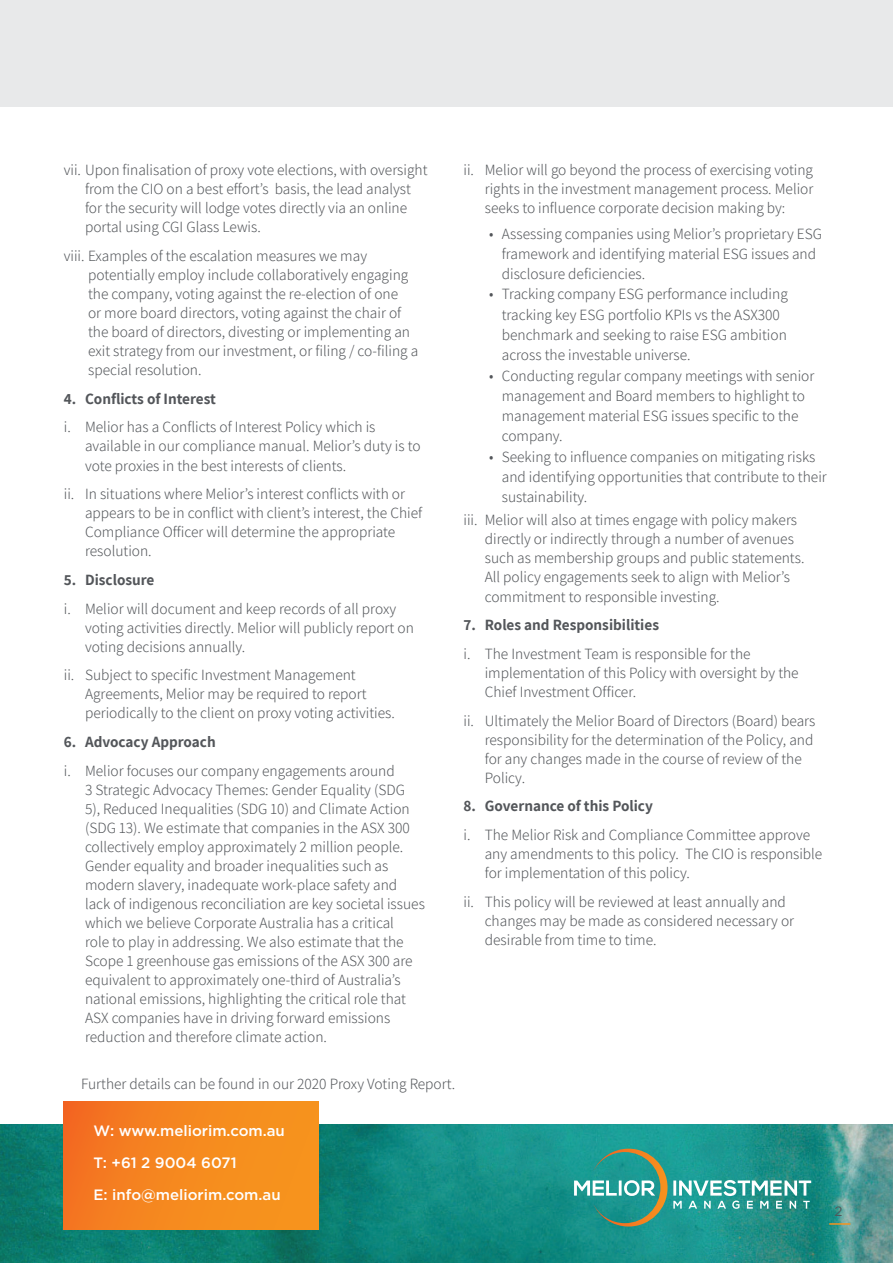
<style>
.page{position:relative;width:893px;height:1263px;background:#fff}
.page>*{position:absolute;margin:0;border:0;box-sizing:border-box;transform-origin:0 0}
.Body_2_numbers2{font:300 15.3px/19px "Assistant";color:#53565a}
.t1{font:700 15.3px "Assistant";color:#53565a}
.Contact_details{font:500 15px "Gotham";color:#fff}
.Page_number{font:13.5px "Gotham";color:#53565a}
</style>
<div class="page">
<img style="left:0;top:1125px;width:893px;height:138px">
<div style="left:0;top:0;width:893px;height:106px;background:#e8e9ea"></div>
<hr style="left:829px;top:1223px;width:21px;height:2px;background:#f7931d">
<div style="left:64px;top:1102px;width:255px;height:127px;background:linear-gradient(to right,#f47422,#f7991d)"></div>
<svg style="left:574px;top:1149px;width:93px;height:77px;background:#449e8d"></svg>
<svg style="left:673px;top:1180px;width:138px;height:29px"></svg>
<p class="Body_2_numbers2" style="left:85px;top:160px;width:344px;text-indent:-21px">vii. Upon finalisation of proxy vote elections, with oversight from the CIO on a best effort’s basis, the lead analyst for the security will lodge votes directly via an online portal using CGI Glass Lewis.</p>
<p class="Body_2_numbers2" style="left:88px;top:245px;width:332px;text-indent:-24px">viii. Examples of the escalation measures we may potentially employ include collaboratively engaging the company, voting against the re-election of one<br>or more board directors, voting against the chair of the board of directors, divesting or implementing an exit strategy from our investment, or filing / co-filing a special resolution.</p>
<p class="t1" style="left:64px;top:388px;width:154px">4. Conflicts of Interest</p>
<p class="Body_2_numbers2" style="left:85px;top:417px;width:337px;text-indent:-21px">i. Melior has a Conflicts of Interest Policy which is available in our compliance manual. Melior’s duty is to vote proxies in the best interests of clients.</p>
<p class="Body_2_numbers2" style="left:85px;top:484px;width:339px;text-indent:-21px">ii. In situations where Melior’s interest conflicts with or appears to be in conflict with client’s interest, the Chief Compliance Officer will determine the appropriate resolution.</p>
<p class="t1" style="left:64px;top:569px;width:92px">5. Disclosure</p>
<p class="Body_2_numbers2" style="left:85px;top:598px;width:330px;text-indent:-21px">i. Melior will document and keep records of all proxy voting activities directly. Melior will publicly report on voting decisions annually.</p>
<p class="Body_2_numbers2" style="left:85px;top:665px;width:311px;text-indent:-21px">ii. Subject to specific Investment Management<br>Agreements, Melior may be required to report periodically to the client on proxy voting activities.</p>
<p class="t1" style="left:64px;top:731px;width:153px">6. Advocacy Approach</p>
<p class="Body_2_numbers2" style="left:85px;top:760px;width:341px;text-indent:-21px">i. Melior focuses our company engagements around<br>3 Strategic Advocacy Themes: Gender Equality (SDG<br>5), Reduced Inequalities (SDG 10) and Climate Action (SDG 13). We estimate that companies in the ASX 300 collectively employ approximately 2 million people.<br>Gender equality and broader inequalities such as modern slavery, inadequate work-place safety and lack of indigenous reconciliation are key societal issues which we believe Corporate Australia has a critical<br>role to play in addressing. We also estimate that the Scope 1 greenhouse gas emissions of the ASX 300 are equivalent to approximately one-third of Australia’s national emissions, highlighting the critical role that ASX companies have in driving forward emissions reduction and therefore climate action.</p>
<p class="Body_2_numbers2" style="left:485px;top:160px;width:330px;text-align:justify;text-indent:-21px">ii. Melior will go beyond the process of exercising voting rights in the investment management process. Melior seeks to influence corporate decision making by:</p>
<p class="Body_2_numbers2" style="left:502px;top:223px;width:322px;line-height:20.2px;text-indent:-13px">• Assessing companies using Melior’s proprietary ESG framework and identifying material ESG issues and disclosure deficiencies.</p>
<p class="Body_2_numbers2" style="left:502px;top:283px;width:288px;line-height:20.2px;text-indent:-13px">• Tracking company ESG performance including tracking key ESG portfolio KPIs vs the ASX300 benchmark and seeking to raise ESG ambition across the investable universe.</p>
<p class="Body_2_numbers2" style="left:502px;top:364px;width:314px;line-height:20.2px;text-indent:-13px">• Conducting regular company meetings with senior management and Board members to highlight to management material ESG issues specific to the company.</p>
<p class="Body_2_numbers2" style="left:502px;top:445px;width:327px;line-height:20.2px;text-indent:-13px">• Seeking to influence companies on mitigating risks and identifying opportunities that contribute to their sustainability.</p>
<p class="Body_2_numbers2" style="left:485px;top:510px;width:321px;text-indent:-21px">iii. Melior will also at times engage with policy makers directly or indirectly through a number of avenues such as membership groups and public statements.<br>All policy engagements seek to align with Melior’s commitment to responsible investing.</p>
<p class="t1" style="left:463px;top:614px;width:197px">7. Roles and Responsibilities</p>
<p class="Body_2_numbers2" style="left:485px;top:643px;width:315px;text-indent:-21px">i. The Investment Team is responsible for the implementation of this Policy with oversight by the<br>Chief Investment Officer.</p>
<p class="Body_2_numbers2" style="left:485px;top:710px;width:332px;text-indent:-21px">ii. Ultimately the Melior Board of Directors (Board) bears responsibility for the determination of the Policy, and for any changes made in the course of review of the Policy.</p>
<p class="t1" style="left:463px;top:796px;width:191px">8. Governance of this Policy</p>
<p class="Body_2_numbers2" style="left:485px;top:824px;width:339px;text-indent:-21px">i. The Melior Risk and Compliance Committee approve any amendments to this policy. The CIO is responsible for implementation of this policy.</p>
<p class="Body_2_numbers2" style="left:485px;top:891px;width:311px;text-indent:-21px">ii. This policy will be reviewed at least annually and changes may be made as considered necessary or desirable from time to time.</p>
<p class="Body_2_numbers2" style="left:81px;top:1073px;width:376px">Further details can be found in our 2020 Proxy Voting Report.</p>
<p class="Contact_details" style="left:94px;top:1121px;width:193px">W: www.meliorim.com.au</p>
<p class="Contact_details" style="left:94px;top:1153px;width:145px">T: +61 2 9004 6071</p>
<p class="Contact_details" style="left:94px;top:1185px;width:189px">E: info@meliorim.com.au</p>
<p class="Page_number" style="left:834px;top:1203px;width:10px">2</p>
</div>
